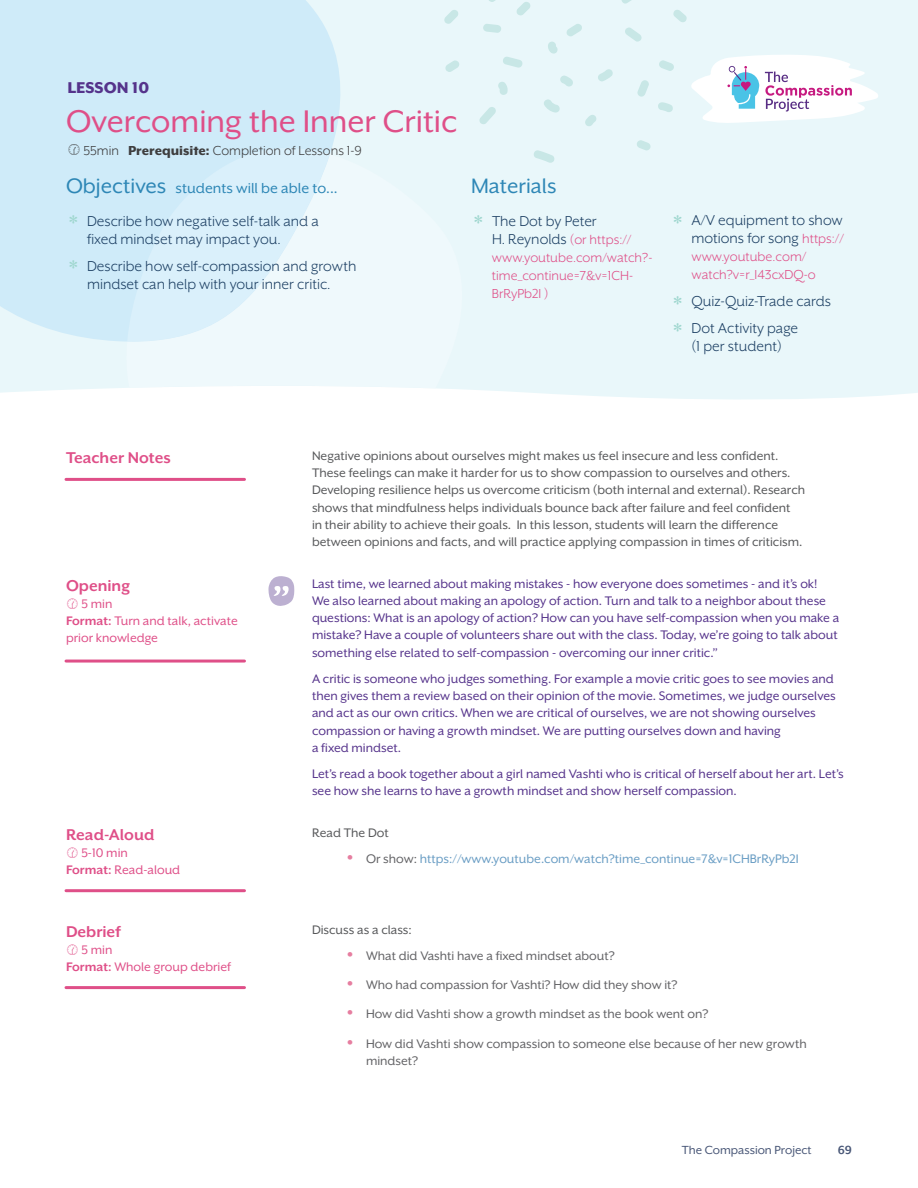
<style>
.page{position:relative;width:918px;height:1188px;background:#fff}
.page>*{position:absolute;margin:0;border:0;box-sizing:border-box;transform-origin:0 0}
.t1{font:36px "Mr Eaves XL San OT";color:#df4f88}
.t2{font:24px "Mr Eaves XL San OT";color:#2e87b6}
.t3{font:700 18px "Mr Eaves XL San OT";color:#df4f88}
.t4{font:800 18px "Mr Eaves XL Mod OT";color:#55338b}
.t5{font:16.5px/27px "Mr Eaves XL San OT";color:#1c3f63}
.t6{font:15px/18px "Mr Eaves XL San OT";color:#df4f88}
.t7{font:15px "Mr Eaves XL Mod OT";color:#3e3e3f}
.t8{font:14.25px/17.2px "Mr Eaves XL San OT";color:#55338b}
.t9{font:14.25px/17.2px "Mr Eaves XL San OT";color:#57585a}
.t10{font:14.25px/17.2px "Mr Eaves XL San OT";color:#636366}
.t11{font:14.25px/17.2px "Mr Eaves XL San OT";color:#df4f88}
.t12{font:14.25px "Mr Eaves XL San OT";color:#699dc4}
.t13{font:13.5px "Mr Eaves XL San OT";color:#495777}
.t14{font:700 13.5px "Mr Eaves XL San OT";color:#495777}
.s1{font-weight:800}
.s2{font-size:24px;color:#2e87b6}
.s3{color:#2e87b6}
.s4{font-family:"Mr Eaves XL Mod OT";font-size:22.5px;color:#9fd7cf}
.s5{font-size:16.5px;color:#1c3f63}
.s6{font-size:15px;color:#df4f88}
.s7{font-size:30px;color:#e67ea0}
.s8{color:#636366}
.s9{font-weight:700}
</style>
<div class="page">
<div style="left:0;top:0;width:918px;height:400px;background:#e9f7fa"></div>
<div style="left:0;top:0;width:344px;height:343px;background:#cfebf9"></div>
<div style="left:126px;top:154px;width:339px;height:234px;background:#eff9fc"></div>
<svg style="left:127px;top:148px;width:203px;height:194px"></svg>
<svg style="left:690px;top:54px;width:188px;height:70px"></svg>
<svg style="left:268px;top:576px;width:26px;height:30px"></svg>
<hr style="left:66px;top:660px;width:178px;height:3px;background:#df4f88">
<hr style="left:66px;top:889px;width:178px;height:3px;background:#df4f88">
<hr style="left:66px;top:986px;width:178px;height:3px;background:#df4f88">
<hr style="left:66px;top:478px;width:178px;height:3px;background:#df4f88">
<svg style="left:489px;top:0;width:7px;height:2px"></svg>
<svg style="left:483px;top:24px;width:18px;height:9px"></svg>
<svg style="left:516px;top:2px;width:15px;height:13px"></svg>
<svg style="left:566px;top:24px;width:17px;height:12px"></svg>
<svg style="left:501px;top:57px;width:23px;height:11px"></svg>
<svg style="left:445px;top:60px;width:15px;height:12px"></svg>
<svg style="left:548px;top:42px;width:10px;height:12px"></svg>
<svg style="left:479px;top:107px;width:17px;height:17px"></svg>
<svg style="left:543px;top:99px;width:17px;height:14px"></svg>
<svg style="left:597px;top:69px;width:16px;height:12px"></svg>
<svg style="left:498px;top:82px;width:10px;height:13px"></svg>
<svg style="left:622px;top:0;width:10px;height:4px"></svg>
<svg style="left:624px;top:28px;width:18px;height:14px"></svg>
<svg style="left:637px;top:80px;width:12px;height:17px"></svg>
<svg style="left:560px;top:76px;width:13px;height:11px"></svg>
<svg style="left:585px;top:115px;width:11px;height:11px"></svg>
<svg style="left:532px;top:150px;width:23px;height:13px"></svg>
<svg style="left:444px;top:10px;width:15px;height:14px"></svg>
<svg style="left:636px;top:140px;width:15px;height:10px"></svg>
<svg style="left:659px;top:60px;width:15px;height:11px"></svg>
<svg style="left:658px;top:102px;width:15px;height:10px"></svg>
<svg style="left:673px;top:10px;width:14px;height:12px"></svg>
<svg style="left:69px;top:144px;width:11px;height:11px"></svg>
<p class="t4" style="left:68px;top:78px;width:83px">LESSON 10</p>
<h1 class="t1" style="left:66px;top:103px;width:393px">Overcoming the Inner Critic</h1>
<p class="t7" style="left:84px;top:143px;width:280px">55min <span class="s1">Prerequisite:</span> Completion of Lessons 1-9</p>
<p class="t5" style="left:66px;top:171px;width:273px;line-height:33px"><span class="s2">Objectives</span> <span class="s3">students will be able to... </span><span class="s4">*</span> Describe how negative self-talk and a</p>
<p class="t5" style="left:69px;top:225px;width:289px;text-indent:18px">fixed mindset may impact you.<br><span class="s4">*</span> Describe how self-compassion and growth</p>
<p class="t5" style="left:87px;top:270px;width:245px">mindset can help with your inner critic.</p>
<h2 class="t2" style="left:471px;top:173px;width:87px">Materials</h2>
<p class="t5" style="left:474px;top:207px;width:124px"><span class="s4">*</span> The Dot by Peter</p>
<p class="t6" style="left:492px;top:230px;width:162px"><span class="s5">H. Reynolds</span> (or https:// www.youtube.com/watch?- time_continue=7&amp;v=1CH-<br>BrRyPb2I )</p>
<p class="t5" style="left:674px;top:211px;width:172px;line-height:18px;text-align:right"><span class="s4">*</span> A/V equipment to show motions for song <span class="s6">https://</span></p>
<p class="t6" style="left:691px;top:248px;width:126px">www.youtube.com/ watch?v=r_I43cxDQ-o</p>
<p class="t5" style="left:674px;top:288px;width:159px"><span class="s4">*</span> Quiz-Quiz-Trade cards <span class="s4">*</span> Dot Activity page</p>
<p class="t5" style="left:692px;top:333px;width:92px">(1 per student)</p>
<p class="t3" style="left:66px;top:449px;width:106px">Teacher Notes</p>
<p class="t9" style="left:312px;top:447px;width:495px">Negative opinions about ourselves might makes us feel insecure and less confident.<br>These feelings can make it harder for us to show compassion to ourselves and others.<br>Developing resilience helps us overcome criticism (both internal and external). Research shows that mindfulness helps individuals bounce back after failure and feel confident<br>in their ability to achieve their goals. In this lesson, students will learn the difference between opinions and facts, and will practice applying compassion in times of criticism.</p>
<p class="t8" style="left:312px;top:575px;width:529px">Last time, we learned about making mistakes - how everyone does sometimes - and it’s ok!<br>We also learned about making an apology of action. Turn and talk to a neighbor about these questions: What is an apology of action? How can you have self-compassion when you make a mistake? Have a couple of volunteers share out with the class. Today, we’re going to talk about something else related to self-compassion - overcoming our inner critic.”</p>
<p class="t8" style="left:312px;top:670px;width:525px">A critic is someone who judges something. For example a movie critic goes to see movies and then gives them a review based on their opinion of the movie. Sometimes, we judge ourselves and act as our own critics. When we are critical of ourselves, we are not showing ourselves compassion or having a growth mindset. We are putting ourselves down and having<br>a fixed mindset.</p>
<p class="t8" style="left:312px;top:765px;width:533px">Let’s read a book together about a girl named Vashti who is critical of herself about her art. Let’s see how she learns to have a growth mindset and show herself compassion.</p>
<p class="t9" style="left:312px;top:824px;width:78px">Read The Dot</p>
<p class="t12" style="left:346px;top:852px;width:454px"><span class="s7">•</span> <span class="s8">Or show:</span> https://www.youtube.com/watch?time_continue=7&amp;v=1CHBrRyPb2I</p>
<p class="t3" style="left:66px;top:576px;width:66px">Opening</p>
<p class="t11" style="left:66px;top:595px;width:173px;text-indent:15px">5 min<br><span class="s9">Format:</span> Turn and talk, activate prior knowledge</p>
<p class="t3" style="left:66px;top:825px;width:90px">Read-Aloud</p>
<p class="t11" style="left:66px;top:844px;width:116px;text-indent:15px">5-10 min<br><span class="s9">Format:</span> Read-aloud</p>
<p class="t3" style="left:66px;top:922px;width:56px">Debrief</p>
<p class="t11" style="left:66px;top:941px;width:167px;text-indent:15px">5 min<br><span class="s9">Format:</span> Whole group debrief</p>
<p class="t9" style="left:312px;top:921px;width:101px">Discuss as a class:</p>
<p class="t10" style="left:346px;top:947px;width:270px"><span class="s7">•</span> What did Vashti have a fixed mindset about?</p>
<p class="t10" style="left:346px;top:976px;width:333px"><span class="s7">•</span> Who had compassion for Vashti? How did they show it?</p>
<p class="t10" style="left:346px;top:1005px;width:363px"><span class="s7">•</span> How did Vashti show a growth mindset as the book went on?</p>
<p class="t10" style="left:366px;top:1035px;width:442px;text-indent:-20px"><span class="s7">•</span> How did Vashti show compassion to someone else because of her new growth mindset?</p>
<p class="t13" style="left:682px;top:1143px;width:132px">The Compassion Project</p>
<p class="t14" style="left:838px;top:1143px;width:16px">69</p>
</div>
